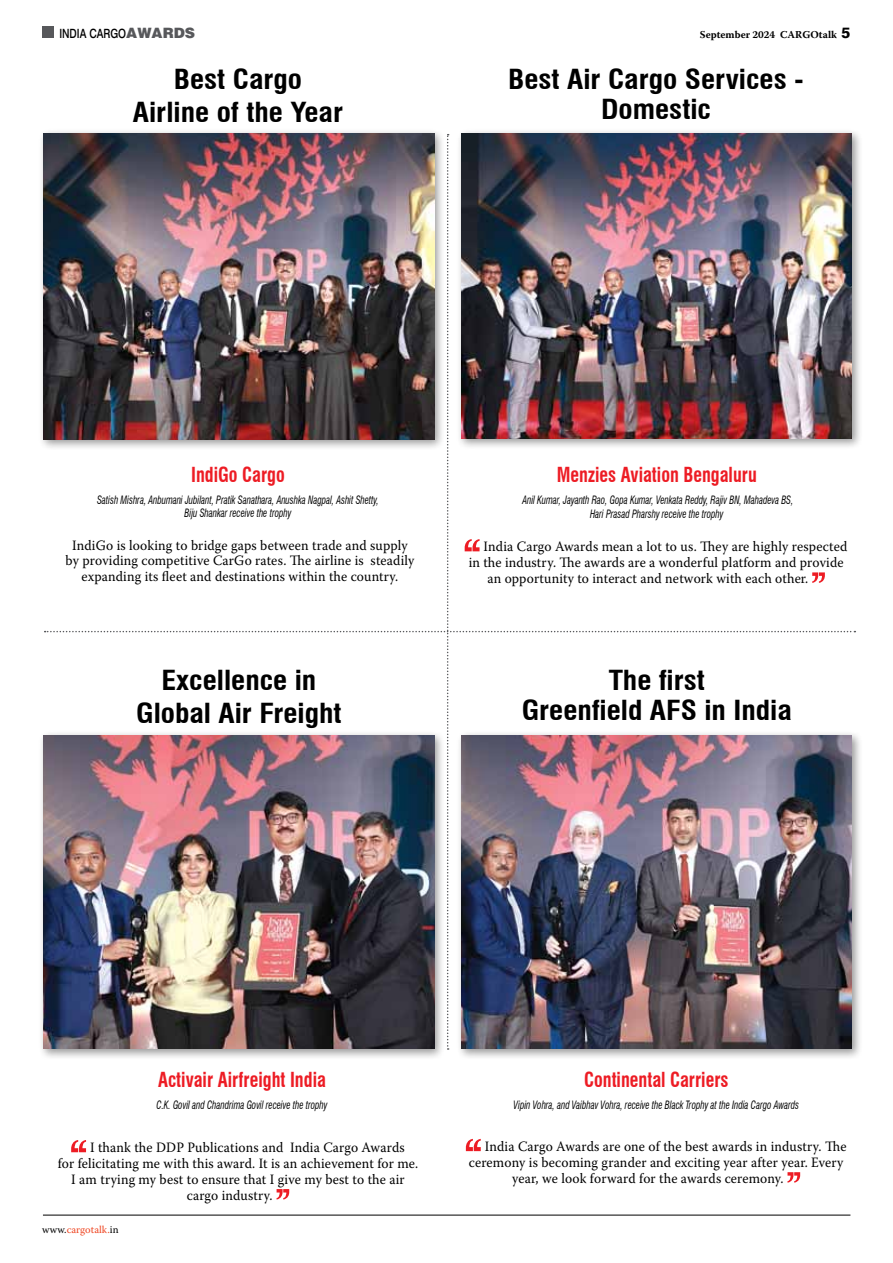
<style>
.page{position:relative;width:893px;height:1263px;background:#fff}
.page>*{position:absolute;margin:0;border:0;box-sizing:border-box;transform-origin:0 0}
.t1{font:700 condensed 27px/32.4px "Swiss 721 BT";color:#000;text-align:center;scale:1.1 1}
.t2{font:700 condensed 20.25px "Swiss 721 BT";color:#ed1c24;scale:.9 1}
.t3{font:14.25px/15.8px "Warnock Pro";letter-spacing:.01em;color:#000;text-align:center;scale:.95 1}
.t4{font:500 12.75px "Swiss 721 BT";color:#000;scale:.8 1}
.t5{font:italic condensed 11.25px/13.5px "Swiss 721 BT";color:#000;text-align:center;scale:.8 1}
.t6{font:700 10.5px "Warnock Pro";color:#000}
.t7{font:10.5px "Warnock Pro";color:#ef4622}
.s1{font-family:"Helv";font-weight:900;font-size:14.25px;color:#57585b}
.s2{font-family:"Swiss 721 BT";font-weight:800;font-size:15px}
.s3{color:#000}
</style>
<div class="page">
<hr style="left:43px;top:1215px;width:807px;height:1px;background:#000">
<div style="left:42px;top:27px;width:12px;height:11px;background:#57585b"></div>
<div style="left:39px;top:128px;width:406px;height:322px;background:#000;opacity:.4"></div>
<div style="left:456px;top:128px;width:407px;height:322px;background:#000;opacity:.4"></div>
<div style="left:39px;top:730px;width:406px;height:330px;background:#000;opacity:.4"></div>
<div style="left:456px;top:730px;width:407px;height:330px;background:#000;opacity:.4"></div>
<svg style="left:71px;top:1140px;width:15px;height:12px"></svg>
<svg style="left:277px;top:1189px;width:12px;height:10px"></svg>
<svg style="left:466px;top:1139px;width:15px;height:12px"></svg>
<svg style="left:787px;top:1172px;width:13px;height:10px"></svg>
<img style="left:45px;top:134px;width:810px;height:916px">
<p class="t4" style="left:59px;top:26px;width:171px">INDIA CARGO<span class="s1">AWARDS</span></p>
<h1 class="t1" style="left:133px;top:63px;width:193px">Best Cargo<br>Airline of the Year</h1>
<p class="t6" style="left:700px;top:28px;width:152px">September 2024 CARGOtalk <span class="s2">5</span></p>
<h1 class="t1" style="left:508px;top:65px;width:270px;line-height:29.4px">Best Air Cargo Services -<br>Domestic</h1>
<h2 class="t2" style="left:191px;top:462px;width:105px">IndiGo Cargo</h2>
<p class="t5" style="left:97px;top:493px;width:354px">Satish Mishra, Anbumani Jubilant, Pratik Sanathara, Anushka Nagpal, Ashit Shetty,<br>Biju Shankar receive the trophy</p>
<h2 class="t2" style="left:557px;top:462px;width:224px">Menzies Aviation Bengaluru</h2>
<p class="t5" style="left:522px;top:493px;width:340px">Anil Kumar, Jayanth Rao, Gopa Kumar, Venkata Reddy, Rajiv BN, Mahadeva BS,<br>Hari Prasad Pharshy receive the trophy</p>
<p class="t3" style="left:66px;top:537px;width:369px">IndiGo is looking to bridge gaps between trade and supply by providing competitive CarGo rates. The airline is steadily expanding its fleet and destinations within the country.</p>
<p class="t3" style="left:484px;top:539px;width:385px">India Cargo Awards mean a lot to us. They are highly respected</p>
<p class="t3" style="left:469px;top:554px;width:396px">in the industry. The awards are a wonderful platform and provide</p>
<p class="t3" style="left:487px;top:570px;width:339px">an opportunity to interact and network with each other.</p>
<h1 class="t1" style="left:136px;top:664px;width:188px">Excellence in<br>Global Air Freight</h1>
<h1 class="t1" style="left:522px;top:666px;width:247px;line-height:29.4px">The first<br>Greenfield AFS in India</h1>
<h2 class="t2" style="left:158px;top:1067px;width:188px">Activair Airfreight India</h2>
<p class="t5" style="left:157px;top:1098px;width:215px">C.K. Govil and Chandrima Govil receive the trophy</p>
<p class="t3" style="left:90px;top:1139px;width:333px">I thank the DDP Publications and India Cargo Awards</p>
<p class="t3" style="left:58px;top:1155px;width:381px">for felicitating me with this award. It is an achievement for me.</p>
<p class="t3" style="left:71px;top:1171px;width:352px">I am trying my best to ensure that I give my best to the air</p>
<p class="t3" style="left:187px;top:1187px;width:92px">cargo industry.</p>
<p class="t7" style="left:42px;top:1223px;width:78px"><span class="s3">www.</span>cargotalk.<span class="s3">in</span></p>
<h2 class="t2" style="left:584px;top:1067px;width:162px">Continental Carriers</h2>
<p class="t5" style="left:514px;top:1098px;width:358px">Vipin Vohra, and Vaibhav Vohra, receive the Black Trophy at the India Cargo Awards</p>
<p class="t3" style="left:485px;top:1138px;width:382px">India Cargo Awards are one of the best awards in industry. The</p>
<p class="t3" style="left:469px;top:1154px;width:396px">ceremony is becoming grander and exciting year after year. Every</p>
<p class="t3" style="left:512px;top:1170px;width:287px">year, we look forward for the awards ceremony.</p>
</div>
